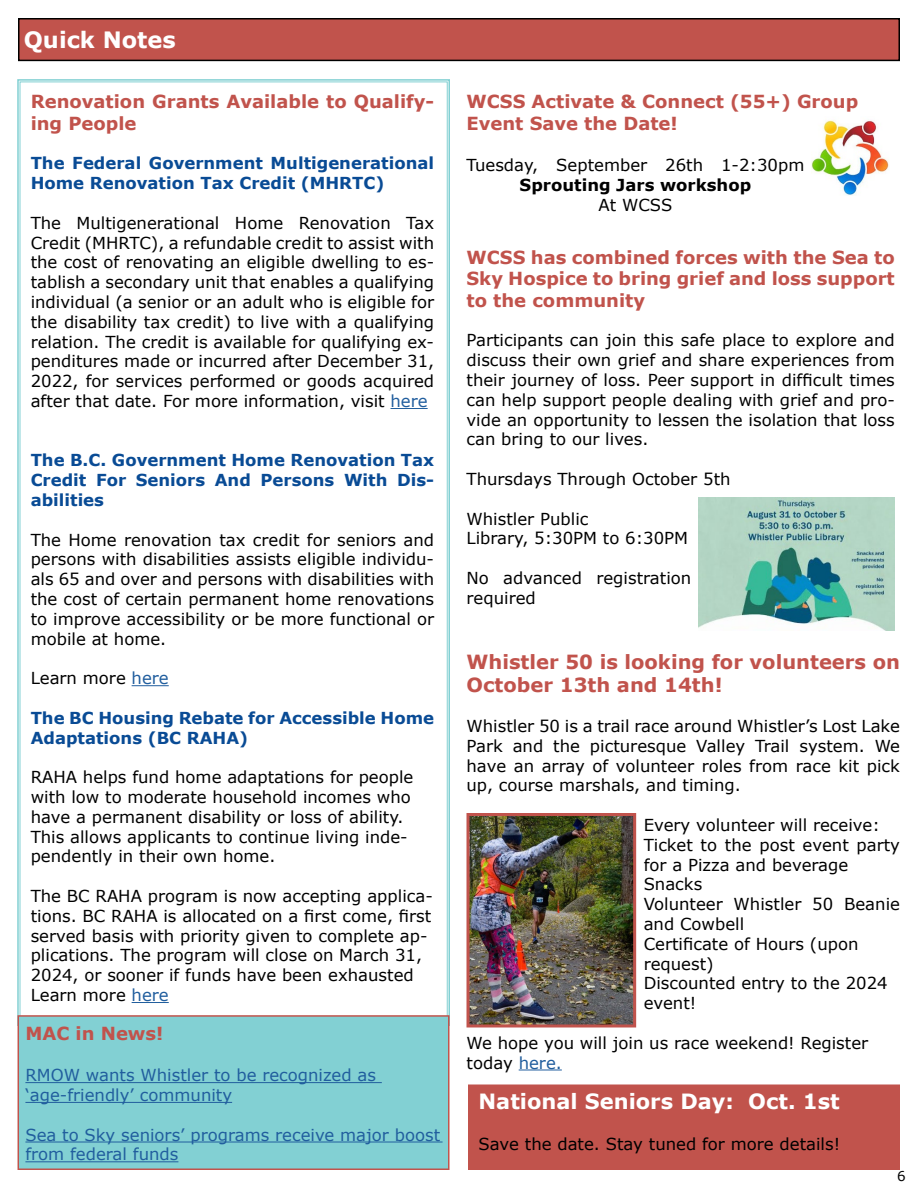
<style>
.page{position:relative;width:918px;height:1188px;background:#fff}
.page>*{position:absolute;margin:0;border:0;box-sizing:border-box;transform-origin:0 0}
.t1{font:700 22.5px "Verdana";color:#fff}
.t2{font:700 21px "Verdana";color:#fff}
.t3{font:700 19.5px/23.4px "Verdana";color:#c1534c}
.t4{font:700 18px/21.6px "Verdana";color:#c1534c}
.t5{font:16.5px/19.8px "Verdana";color:#000}
.t6{font:700 16.5px/19.8px "Verdana";color:#094b95}
.t7{font:16.5px/19.8px "Verdana";color:#215e9e}
.t8{font:700 16.5px "Verdana";color:#000}
.t9{font:13.5px "Verdana";color:#000}
.s1{color:#215e9e}
</style>
<div class="page">
<svg style="left:17px;top:79px;width:433px;height:948px"></svg>
<div style="left:468px;top:1084px;width:432px;height:86px;background:#c1534c;border:2px solid #c1534c"></div>
<div style="left:18px;top:1015px;width:432px;height:155px;background:#82d0d3;border:2px solid #c1534c"></div>
<hr style="left:391px;top:408px;width:37px;height:1px;background:#215e9e">
<hr style="left:132px;top:685px;width:37px;height:1px;background:#215e9e">
<hr style="left:132px;top:1002px;width:37px;height:1px;background:#215e9e">
<div style="left:19px;top:19px;width:880px;height:41px;background:#c1534c"></div>
<div style="left:18px;top:18px;width:882px;height:43px;border:2px solid #000"></div>
<img style="left:812px;top:120px;width:77px;height:75px">
<img style="left:699px;top:497px;width:196px;height:133px">
<hr style="left:25px;top:1082px;width:357px;height:1px;background:#215e9e">
<hr style="left:25px;top:1102px;width:207px;height:1px;background:#215e9e">
<hr style="left:25px;top:1142px;width:418px;height:1px;background:#215e9e">
<hr style="left:25px;top:1161px;width:153px;height:1px;background:#215e9e">
<hr style="left:519px;top:1070px;width:43px;height:1px;background:#215e9e">
<img style="left:470px;top:817px;width:162px;height:207px">
<div style="left:466px;top:813px;width:170px;height:215px;border:3px solid #c1534c"></div>
<h1 class="t1" style="left:24px;top:25px;width:153px">Quick Notes</h1>
<p class="t4" style="left:31px;top:91px;width:405px">Renovation Grants Available to Qualify&shy;ing People</p>
<p class="t6" style="left:31px;top:154px;width:405px">The Federal Government Multigenerational<br>Home Renovation Tax Credit (MHRTC)</p>
<p class="t5" style="left:31px;top:213px;width:405px;text-align:justify">The Multigenerational Home Renovation Tax Credit (MHRTC), a refundable credit to assist with the cost of renovating an eligible dwelling to es&shy;tablish a secondary unit that enables a qualifying individual (a senior or an adult who is eligible for the disability tax credit) to live with a qualifying relation. The credit is available for qualifying ex&shy;penditures made or incurred after December 31, 2022, for services performed or goods acquired after that date. For more information, visit <span class="s1">here</span></p>
<p class="t6" style="left:31px;top:451px;width:405px;text-align:justify">The B.C. Government Home Renovation Tax Credit For Seniors And Persons With Dis&shy;abilities</p>
<p class="t5" style="left:31px;top:530px;width:405px;text-align:justify">The Home renovation tax credit for seniors and persons with disabilities assists eligible individu&shy;als 65 and over and persons with disabilities with the cost of certain permanent home renovations to improve accessibility or be more functional or mobile at home.</p>
<p class="t5" style="left:31px;top:669px;width:140px">Learn more <span class="s1">here</span></p>
<p class="t6" style="left:31px;top:708px;width:405px">The BC Housing Rebate for Accessible Home<br>Adaptations (BC RAHA)</p>
<p class="t5" style="left:31px;top:768px;width:384px">RAHA helps fund home adaptations for people with low to moderate household incomes who have a permanent disability or loss of ability.<br>This allows applicants to continue living inde&shy;pendently in their own home.</p>
<p class="t5" style="left:31px;top:886px;width:404px">The BC RAHA program is now accepting applica&shy;tions. BC RAHA is allocated on a first come, first served basis with priority given to complete ap&shy;plications. The program will close on March 31, 2024, or sooner if funds have been exhausted Learn more <span class="s1">here</span></p>
<p class="t4" style="left:25px;top:1023px;width:140px">MAC in News!</p>
<p class="t7" style="left:25px;top:1066px;width:352px">RMOW wants Whistler to be recognized as ‘age-friendly’ community</p>
<p class="t7" style="left:25px;top:1125px;width:416px">Sea to Sky seniors’ programs receive major boost from federal funds</p>
<p class="t4" style="left:467px;top:91px;width:393px">WCSS Activate &amp; Connect (55+) Group<br>Event Save the Date!</p>
<p class="t5" style="left:467px;top:156px;width:339px">Tuesday, September 26th 1-2:30pm</p>
<p class="t8" style="left:520px;top:174px;width:233px">Sprouting Jars workshop</p>
<p class="t5" style="left:599px;top:195px;width:75px">At WCSS</p>
<p class="t4" style="left:467px;top:246px;width:430px;text-align:justify">WCSS has combined forces with the Sea to Sky Hospice to bring grief and loss support to the community</p>
<p class="t5" style="left:467px;top:331px;width:430px;text-align:justify">Participants can join this safe place to explore and discuss their own grief and share experiences from their journey of loss. Peer support in difficult times can help support people dealing with grief and pro&shy;vide an opportunity to lessen the isolation that loss can bring to our lives.</p>
<p class="t5" style="left:467px;top:469px;width:266px">Thursdays Through October 5th</p>
<p class="t5" style="left:467px;top:509px;width:223px">Whistler Public<br>Library, 5:30PM to 6:30PM</p>
<p class="t5" style="left:467px;top:568px;width:226px">No advanced registration required</p>
<p class="t3" style="left:467px;top:650px;width:435px">Whistler 50 is looking for volunteers on<br>October 13th and 14th!</p>
<p class="t5" style="left:467px;top:716px;width:435px;text-align:justify">Whistler 50 is a trail race around Whistler’s Lost Lake Park and the picturesque Valley Trail system. We have an array of volunteer roles from race kit pick up, course marshals, and timing.</p>
<p class="t5" style="left:644px;top:815px;width:258px">Every volunteer will receive:<br>Ticket to the post event party for a Pizza and beverage<br>Snacks<br>Volunteer Whistler 50 Beanie and Cowbell<br>Certificate of Hours (upon request)<br>Discounted entry to the 2024 event!</p>
<p class="t5" style="left:467px;top:1033px;width:403px">We hope you will join us race weekend! Register today <span class="s1">here.</span></p>
<p class="t2" style="left:479px;top:1087px;width:363px">National Seniors Day: Oct. 1st</p>
<p class="t5" style="left:479px;top:1134px;width:363px">Save the date. Stay tuned for more details!</p>
<p class="t9" style="left:897px;top:1167px;width:10px">6</p>
</div>
